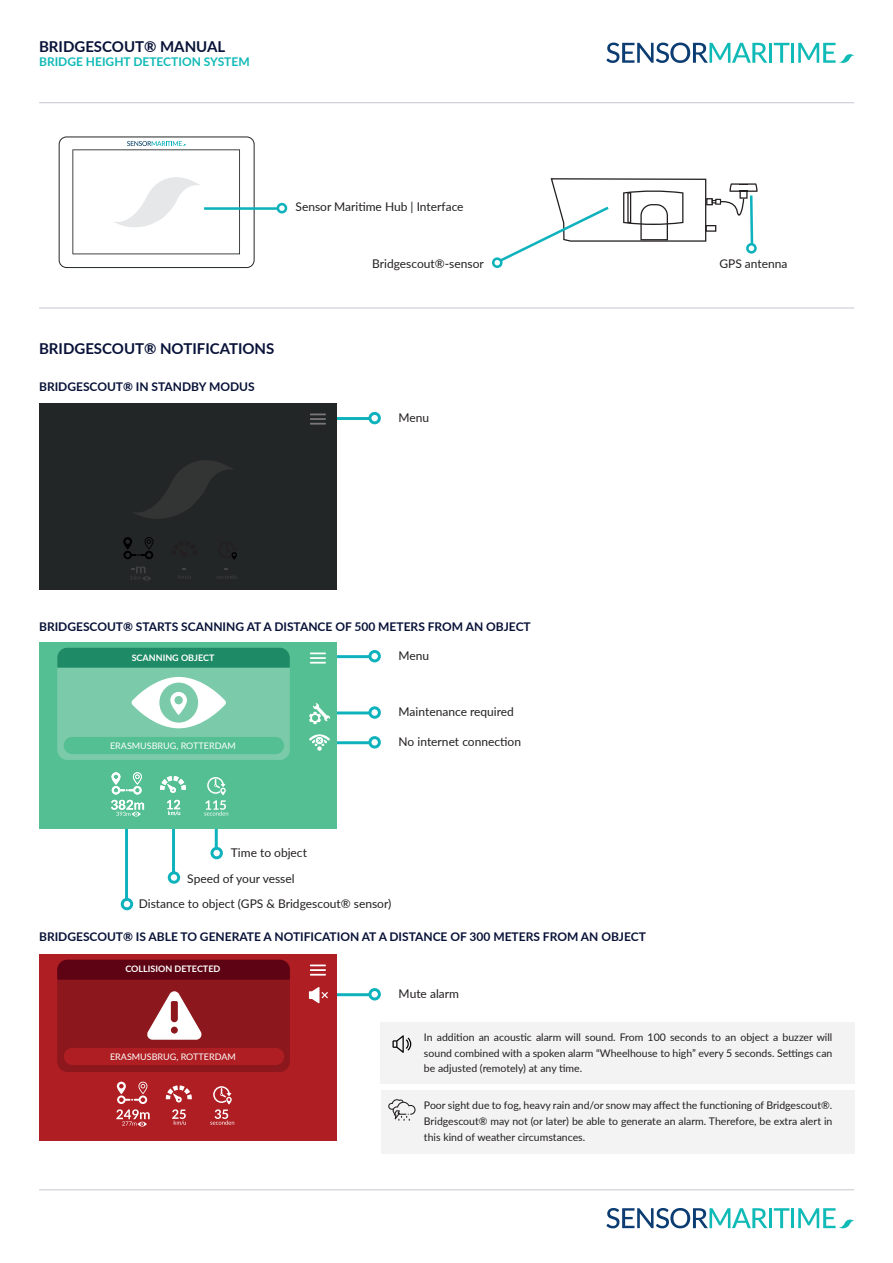
<style>
.page{position:relative;width:893px;height:1263px;background:#fff}
.page>*{position:absolute;margin:0;border:0;box-sizing:border-box;transform-origin:0 0}
.t1{font:700 15px "Lato";color:#081238}
.t2{font:12px/25.5px "Lato";color:#231f20}
.t3{font:700 12px "Lato";color:#081238}
.t4{font:700 12px "Lato";color:#10bab6}
.t5{font:10.5px/15.8px "Lato";color:#231f20;text-align:justify}
.t6{font:9px "Lato";color:#fff}
.t7{font:700 9px "Lato";color:#fff}
</style>
<div class="page">
<hr style="left:334px;top:417px;width:38px;height:3px;background:#0eb2bc">
<div style="left:368px;top:412px;width:13px;height:12px;border:3px solid #0eb2bc;border-radius:50%"></div>
<div style="left:39px;top:403px;width:298px;height:186px;background:#232626"></div>
<svg style="left:133px;top:460px;width:99px;height:59px"></svg>
<svg style="left:310px;top:413px;width:16px;height:12px"></svg>
<svg style="left:217px;top:568px;width:20px;height:11px"></svg>
<svg style="left:179px;top:568px;width:12px;height:11px"></svg>
<svg style="left:130px;top:566px;width:21px;height:15px"></svg>
<svg style="left:231px;top:552px;width:6px;height:8px"></svg>
<svg style="left:123px;top:537px;width:30px;height:22px"></svg>
<div style="left:380px;top:1023px;width:474px;height:61px;background:#f3f3f3"></div>
<div style="left:381px;top:1090px;width:473px;height:64px;background:#f3f3f3"></div>
<hr style="left:334px;top:993px;width:38px;height:3px;background:#0eb2bc">
<div style="left:368px;top:988px;width:13px;height:12px;border:3px solid #0eb2bc;border-radius:50%"></div>
<svg style="left:72px;top:141px;width:168px;height:113px"></svg>
<div style="left:59px;top:136px;width:196px;height:132px;border:1px solid #232626;border-radius:7px"></div>
<svg style="left:606px;top:43px;width:161px;height:20px"></svg>
<hr style="left:769px;top:43px;width:3px;height:20px;background:#10bab6">
<svg style="left:774px;top:43px;width:15px;height:20px"></svg>
<hr style="left:791px;top:43px;width:3px;height:20px;background:#10bab6">
<svg style="left:798px;top:43px;width:56px;height:20px"></svg>
<hr style="left:39px;top:102px;width:815px;height:1px;background:#c5c8ce">
<hr style="left:39px;top:308px;width:815px;height:1px;background:#c5c8ce">
<hr style="left:204px;top:207px;width:77px;height:3px;background:#0eb2bc">
<div style="left:277px;top:203px;width:10px;height:10px;border:3px solid #0eb2bc;border-radius:50%"></div>
<div style="left:492px;top:257px;width:11px;height:11px;border:3px solid #0eb2bc;border-radius:50%"></div>
<svg style="left:496px;top:178px;width:261px;height:86px"></svg>
<div style="left:706px;top:198px;width:7px;height:7px;border:1px solid #231f20"></div>
<div style="left:39px;top:954px;width:298px;height:186px;background:#af1e22"></div>
<svg style="left:310px;top:964px;width:16px;height:11px"></svg>
<div style="left:57px;top:960px;width:233px;height:112px;background:#8c171d;border-radius:10px"></div>
<div style="left:57px;top:960px;width:233px;height:20px;background:#5d0313"></div>
<svg style="left:147px;top:991px;width:55px;height:49px"></svg>
<div style="left:64px;top:1048px;width:220px;height:17px;background:#af1e22;border-radius:9px"></div>
<hr style="left:125px;top:805px;width:3px;height:97px;background:#0eb2bc">
<div style="left:121px;top:898px;width:12px;height:12px;border:3px solid #0eb2bc;border-radius:50%"></div>
<hr style="left:172px;top:805px;width:3px;height:70px;background:#0eb2bc">
<div style="left:168px;top:871px;width:12px;height:13px;border:3px solid #0eb2bc;border-radius:50%"></div>
<hr style="left:215px;top:805px;width:3px;height:46px;background:#0eb2bc">
<div style="left:210px;top:847px;width:13px;height:12px;border:3px solid #0eb2bc;border-radius:50%"></div>
<hr style="left:334px;top:655px;width:38px;height:3px;background:#0eb2bc">
<hr style="left:334px;top:711px;width:38px;height:3px;background:#0eb2bc">
<hr style="left:334px;top:741px;width:38px;height:3px;background:#0eb2bc">
<div style="left:368px;top:650px;width:13px;height:12px;border:3px solid #0eb2bc;border-radius:50%"></div>
<div style="left:368px;top:706px;width:13px;height:13px;border:3px solid #0eb2bc;border-radius:50%"></div>
<div style="left:368px;top:736px;width:13px;height:12px;border:3px solid #0eb2bc;border-radius:50%"></div>
<div style="left:39px;top:642px;width:298px;height:186px;background:#53bf92"></div>
<svg style="left:310px;top:652px;width:16px;height:12px"></svg>
<div style="left:57px;top:648px;width:233px;height:112px;background:#7bcaaa;border-radius:10px"></div>
<div style="left:57px;top:648px;width:233px;height:20px;background:#1e8b66"></div>
<div style="left:64px;top:737px;width:220px;height:17px;background:#53bf92;border-radius:9px"></div>
<svg style="left:131px;top:677px;width:95px;height:51px"></svg>
<svg style="left:309px;top:703px;width:21px;height:21px"></svg>
<svg style="left:309px;top:734px;width:21px;height:17px"></svg>
<svg style="left:309px;top:987px;width:19px;height:16px"></svg>
<hr style="left:39px;top:1189px;width:815px;height:1px;background:#c5c8ce">
<svg style="left:606px;top:1208px;width:161px;height:20px"></svg>
<hr style="left:769px;top:1208px;width:3px;height:20px;background:#10bab6">
<svg style="left:774px;top:1208px;width:15px;height:20px"></svg>
<hr style="left:791px;top:1208px;width:3px;height:20px;background:#10bab6">
<svg style="left:798px;top:1208px;width:56px;height:21px"></svg>
<svg style="left:167px;top:800px;width:13px;height:15px"></svg>
<svg style="left:160px;top:776px;width:26px;height:17px"></svg>
<svg style="left:111px;top:772px;width:31px;height:22px"></svg>
<svg style="left:111px;top:800px;width:33px;height:16px"></svg>
<svg style="left:210px;top:1086px;width:24px;height:39px"></svg>
<svg style="left:172px;top:1109px;width:14px;height:16px"></svg>
<svg style="left:166px;top:1085px;width:26px;height:17px"></svg>
<svg style="left:116px;top:1082px;width:34px;height:44px"></svg>
<svg style="left:204px;top:777px;width:24px;height:39px"></svg>
<svg style="left:388px;top:1099px;width:28px;height:22px"></svg>
<svg style="left:392px;top:1035px;width:19px;height:18px"></svg>
<h1 class="t1" style="left:39px;top:36px;width:188px">BRIDGESCOUT® MANUAL</h1>
<p class="t4" style="left:39px;top:53px;width:212px">BRIDGE HEIGHT DETECTION SYSTEM</p>
<p class="t2" style="left:296px;top:194px;width:170px">Sensor Maritime Hub | Interface</p>
<p class="t2" style="left:372px;top:250px;width:113px">Bridgescout®-sensor</p>
<p class="t2" style="left:719px;top:250px;width:70px">GPS antenna</p>
<h1 class="t1" style="left:39px;top:338px;width:237px">BRIDGESCOUT® NOTIFICATIONS</h1>
<p class="t3" style="left:39px;top:378px;width:217px">BRIDGESCOUT® IN STANDBY MODUS</p>
<p class="t2" style="left:399px;top:404px;width:32px">Menu</p>
<p class="t3" style="left:39px;top:617px;width:493px">BRIDGESCOUT® STARTS SCANNING AT A DISTANCE OF 500 METERS FROM AN OBJECT</p>
<p class="t7" style="left:132px;top:651px;width:84px">SCANNING OBJECT</p>
<p class="t6" style="left:110px;top:739px;width:127px">ERASMUSBRUG, ROTTERDAM</p>
<p class="t2" style="left:399px;top:642px;width:32px">Menu</p>
<p class="t2" style="left:399px;top:699px;width:117px">Maintenance required</p>
<p class="t2" style="left:399px;top:728px;width:124px">No internet connection</p>
<p class="t2" style="left:187px;top:839px;width:121px;text-indent:44px">Time to object<br>Speed of your vessel</p>
<p class="t2" style="left:139px;top:891px;width:254px">Distance to object (GPS &amp; Bridgescout® sensor)</p>
<p class="t3" style="left:39px;top:928px;width:608px">BRIDGESCOUT® IS ABLE TO GENERATE A NOTIFICATION AT A DISTANCE OF 300 METERS FROM AN OBJECT</p>
<p class="t7" style="left:125px;top:962px;width:96px">COLLISION DETECTED</p>
<p class="t6" style="left:110px;top:1050px;width:127px">ERASMUSBRUG, ROTTERDAM</p>
<p class="t2" style="left:399px;top:980px;width:62px">Mute alarm</p>
<p class="t5" style="left:424px;top:1029px;width:410px">In addition an acoustic alarm will sound. From 100 seconds to an object a buzzer will sound combined with a spoken alarm “Wheelhouse to high” every 5 seconds. Settings can be adjusted (remotely) at any time.</p>
<p class="t5" style="left:424px;top:1097px;width:410px">Poor sight due to fog, heavy rain and/or snow may affect the functioning of Bridgescout®.<br>Bridgescout® may not (or later) be able to generate an alarm. Therefore, be extra alert in this kind of weather circumstances.</p>
</div>
